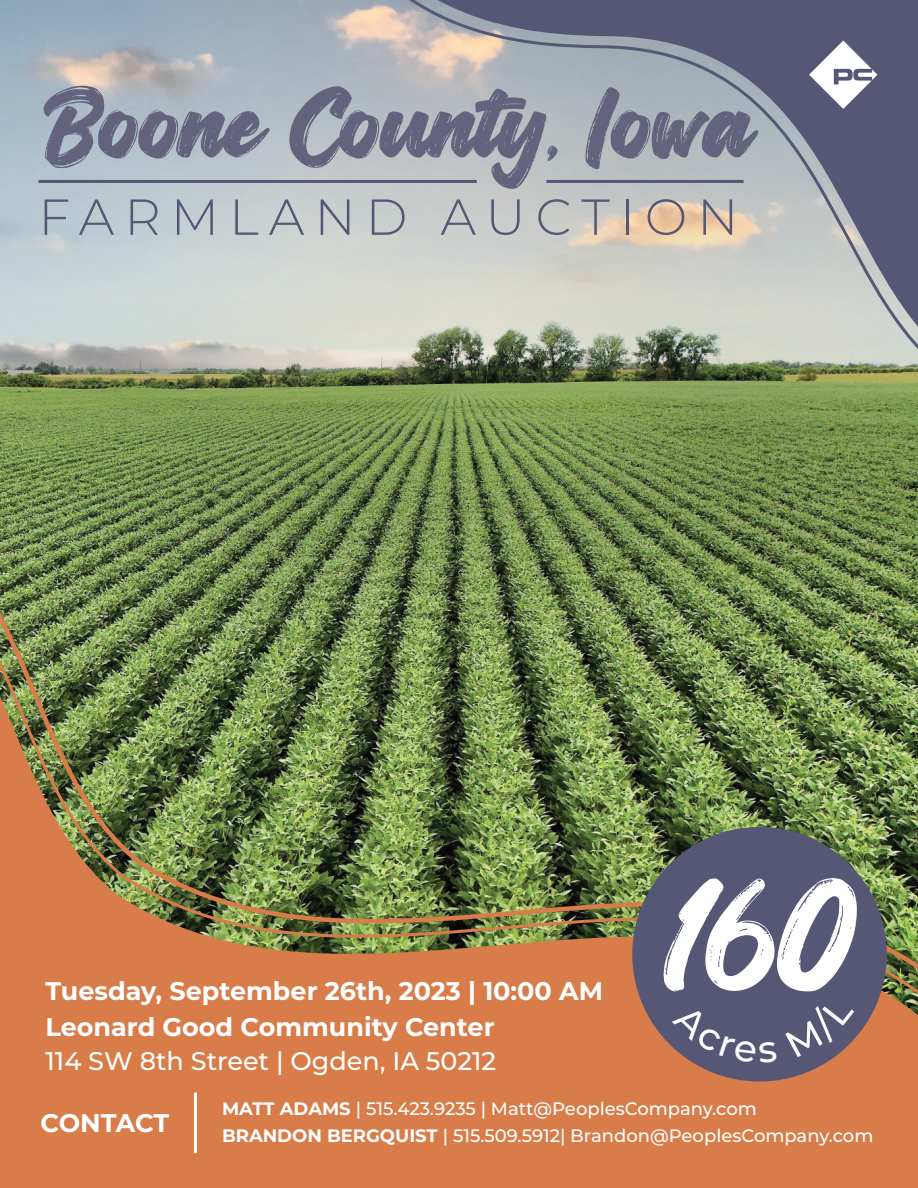
<style>
.page{position:relative;width:918px;height:1188px;background:#fff}
.page>*{position:absolute;margin:0;border:0;box-sizing:border-box;transform-origin:0 0}
.t1{font:113.55px "Carameland Vanilla";color:#fff}
.t2{font:80.7px "Carameland Vanilla";color:#63637e}
.t3{font:300 50.4px "Montserrat";letter-spacing:.2em;color:#565775}
.t4{font:700 25.5px "Montserrat";color:#fff}
.t5{font:500 25.5px "Montserrat";color:#fff}
.t6{font:500 18px "Montserrat";color:#fff}
.s1{font-weight:700}
</style>
<div class="page">
<img style="left:0;top:0;width:918px;height:445px">
<svg style="left:0;top:445px;width:918px;height:15px"></svg>
<img style="left:0;top:460px;width:918px;height:728px">
<div style="left:632px;top:827px;width:255px;height:255px;background:#565775;border-radius:50%"></div>
<svg style="left:201px;top:0;width:717px;height:422px"></svg>
<hr style="left:38px;top:180px;width:439px;height:3px;background:#565775">
<hr style="left:546px;top:180px;width:198px;height:3px;background:#565775">
<hr style="left:194px;top:1093px;width:3px;height:60px;background:#fff">
<svg style="left:672px;top:1047px;width:21px;height:16px"></svg>
<svg style="left:835px;top:1040px;width:19px;height:17px"></svg>
<h2 class="t2" style="left:38px;top:66px;width:715px">Boone County, Iowa</h2>
<h3 class="t3" style="left:38px;top:183px;width:701px">FARMLAND AUCTION</h3>
<h3 class="t4" style="left:45px;top:972px;width:559px">Tuesday, September 26th, 2023 | 10:00 AM</h3>
<h3 class="t4" style="left:45px;top:1008px;width:451px">Leonard Good Community Center</h3>
<h3 class="t5" style="left:45px;top:1043px;width:452px">114 SW 8th Street | Ogden, IA 50212</h3>
<h1 class="t1" style="left:662px;top:848px;width:196px">160</h1>
<h3 class="t4" style="left:40px;top:1105px;width:130px">CONTACT</h3>
<p class="t6" style="left:222px;top:1096px;width:536px"><span class="s1">MATT ADAMS</span> | 515.423.9235 | Matt@PeoplesCompany.com</p>
<p class="t6" style="left:222px;top:1123px;width:653px"><span class="s1">BRANDON BERGQUIST</span> | 515.509.5912| Brandon@PeoplesCompany.com</p>
</div>
